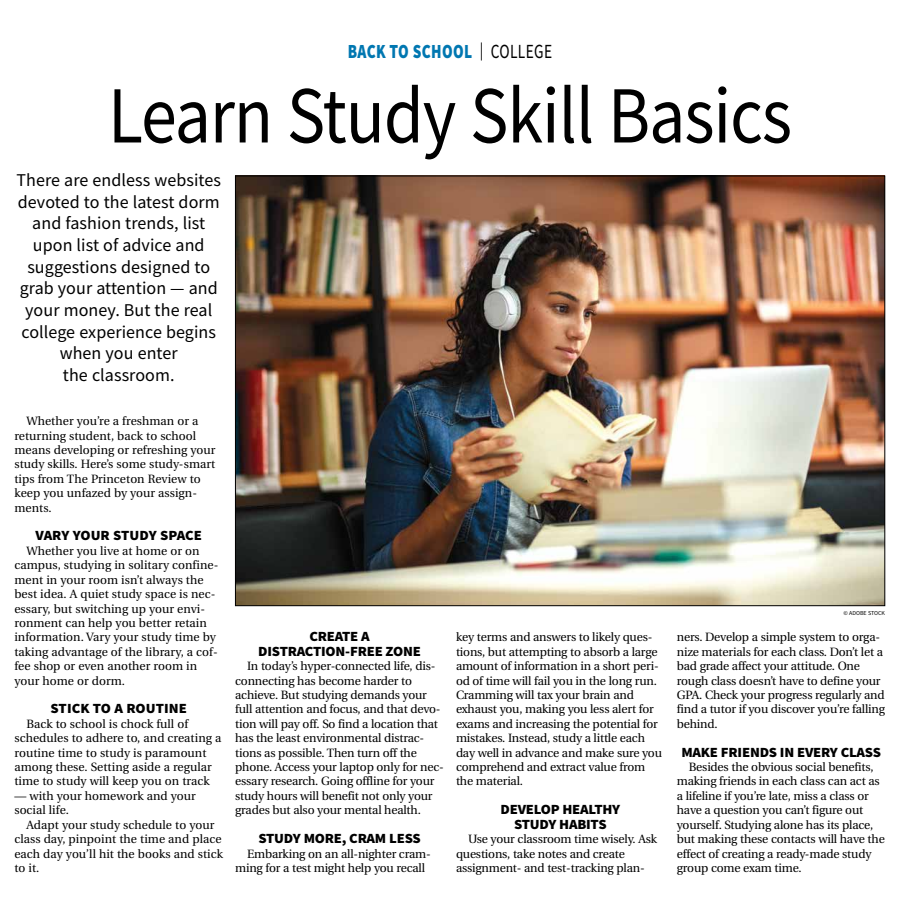
<style>
.page{position:relative;width:900px;height:908px;background:#fff}
.page>*{position:absolute;margin:0;border:0;box-sizing:border-box;transform-origin:0 0}
.t1{font:81px "Source Sans Pro";letter-spacing:-.015em;color:#000;scale:.89 1}
.t2{font:900 20px "Source Sans Pro";letter-spacing:.025em;color:#0077b1;scale:.77 1}
.t3{font:18px/21.6px "Source Sans Pro";letter-spacing:.005em;color:#000;text-align:center}
.t4{font:900 14px/14.4px "Source Sans Pro";letter-spacing:-.015em;color:#000;text-align:center;scale:1.05 1}
.t5{font:900 14px "Source Sans Pro";letter-spacing:.005em;color:#000;scale:1.05 1}
.t6{font:12px/14.4px "Utopia";letter-spacing:-.015em;color:#000}
.t7{font:12px/14.4px "Utopia";letter-spacing:.005em;color:#000}
.t8{font:6px "Source Sans Pro";color:#000}
.s1{font-weight:400;font-size:18px;color:#000}
.s2{font-weight:400;color:#000}
</style>
<div class="page">
<img style="left:237px;top:178px;width:646px;height:425px">
<h2 class="t2" style="left:348px;top:38px;width:267px">BACK TO SCHOOL <span class="s1">|</span> <span class="s2">COLLEGE</span></h2>
<h1 class="t1" style="left:108px;top:64px;width:770px">Learn Study Skill Basics</h1>
<h3 class="t3" style="left:17px;top:169px;width:206px">There are endless websites devoted to the latest dorm and fashion trends, list upon list of advice and suggestions designed to grab your attention — and your money. But the real college experience begins when you enter<br>the classroom.</h3>
<p class="t7" style="left:14px;top:414px;width:203px;text-indent:12px">Whether you’re a freshman or a returning student, back to school means developing or refreshing your study skills. Here’s some study-smart tips from The Princeton Review to keep you unfazed by your assign&shy;ments.</p>
<p class="t4" style="left:36px;top:528px;width:160px">VARY YOUR STUDY SPACE</p>
<p class="t7" style="left:14px;top:543px;width:206px;text-indent:12px">Whether you live at home or on campus, studying in solitary confine&shy;ment in your room isn’t always the best idea. A quiet study space is nec&shy;essary, but switching up your envi&shy;ronment can help you better retain information. Vary your study time by taking advantage of the library, a cof&shy;fee shop or even another room in your home or dorm.</p>
<p class="t5" style="left:51px;top:698px;width:131px">STICK TO A ROUTINE</p>
<p class="t7" style="left:14px;top:716px;width:209px;text-indent:12px">Back to school is chock full of schedules to adhere to, and creating a routine time to study is paramount among these. Setting aside a regular time to study will keep you on track</p>
<p class="t7" style="left:14px;top:788px;width:183px">— with your homework and your social life.</p>
<p class="t7" style="left:14px;top:817px;width:210px;text-indent:12px">Adapt your study schedule to your class day, pinpoint the time and place each day you’ll hit the books and stick to it.</p>
<p class="t4" style="left:258px;top:629px;width:156px">CREATE A<br>DISTRACTION-FREE ZONE</p>
<p class="t6" style="left:235px;top:659px;width:210px;text-indent:12px">In today’s hyper-connected life, dis&shy;connecting has become harder to achieve. But studying demands your full attention and focus, and that devo&shy;tion will pay off. So find a location that has the least environmental distrac&shy;tions as possible. Then turn off the phone. Access your laptop only for nec&shy;essary research. Going offline for your study hours will benefit not only your grades but also your mental health.</p>
<p class="t4" style="left:258px;top:830px;width:156px">STUDY MORE, CRAM LESS</p>
<p class="t6" style="left:235px;top:846px;width:197px;text-indent:12px">Embarking on an all-nighter cram&shy;ming for a test might help you recall</p>
<p class="t6" style="left:456px;top:630px;width:208px">key terms and answers to likely ques&shy;tions, but attempting to absorb a large amount of information in a short peri&shy;od of time will fail you in the long run.<br>Cramming will tax your brain and exhaust you, making you less alert for exams and increasing the potential for mistakes. Instead, study a little each day well in advance and make sure you comprehend and extract value from the material.</p>
<p class="t4" style="left:501px;top:802px;width:116px">DEVELOP HEALTHY<br>STUDY HABITS</p>
<p class="t6" style="left:456px;top:831px;width:203px;text-indent:12px">Use your classroom time wisely. Ask questions, take notes and create assignment- and test-tracking plan-</p>
<p class="t8" style="left:844px;top:609px;width:43px">© ADOBE STOCK</p>
<p class="t6" style="left:677px;top:630px;width:210px">ners. Develop a simple system to orga&shy;nize materials for each class. Don’t let a bad grade affect your attitude. One rough class doesn’t have to define your GPA. Check your progress regularly and find a tutor if you discover you’re falling behind.</p>
<p class="t4" style="left:681px;top:744px;width:192px">MAKE FRIENDS IN EVERY CLASS</p>
<p class="t6" style="left:677px;top:759px;width:210px;text-indent:12px">Besides the obvious social benefits, making friends in each class can act as a lifeline if you’re late, miss a class or have a question you can’t figure out yourself. Studying alone has its place, but making these contacts will have the effect of creating a ready-made study group come exam time.</p>
</div>
